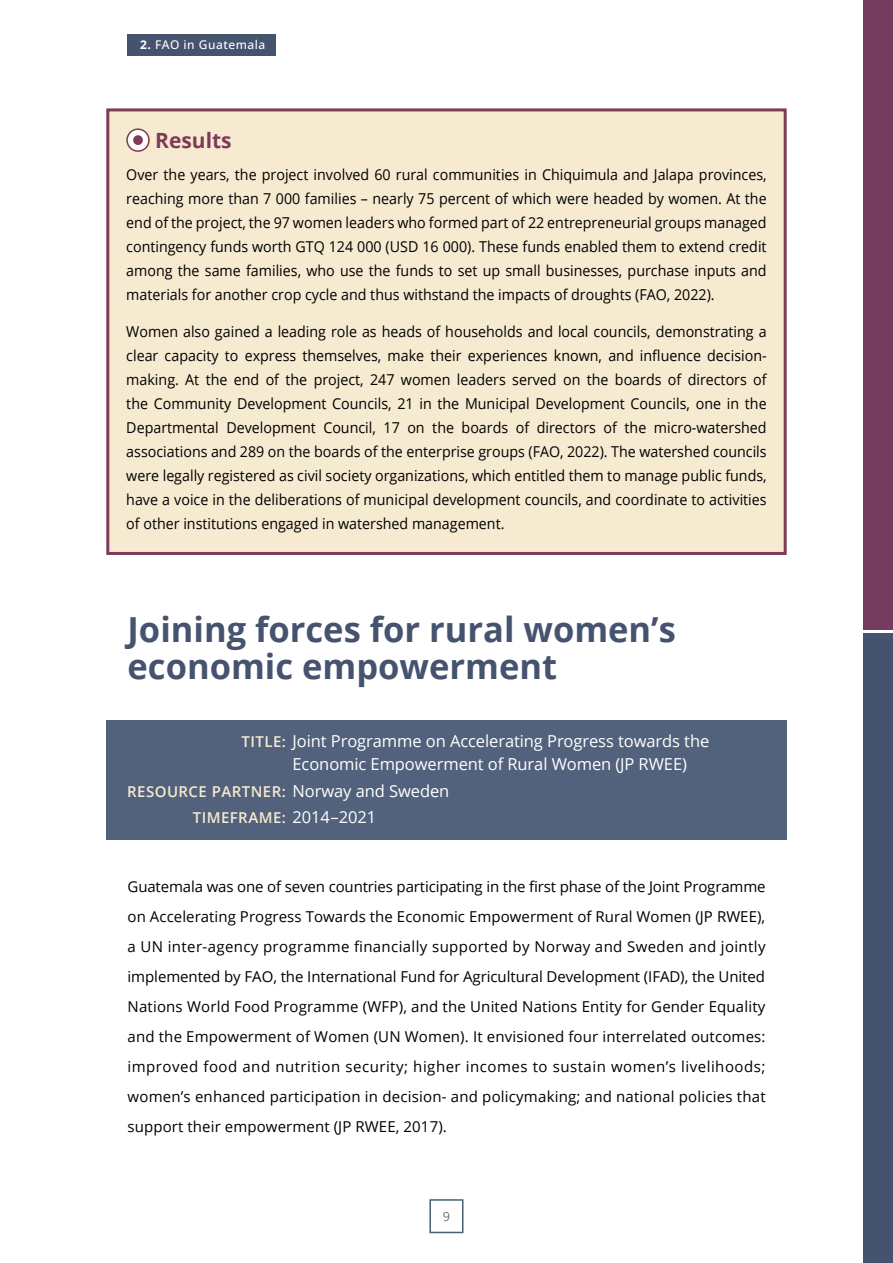
<style>
.page{position:relative;width:893px;height:1263px;background:#fff}
.page>*{position:absolute;margin:0;border:0;box-sizing:border-box;transform-origin:0 0}
.t1{font:700 34.5px/37.5px "Open Sans";color:#45536f}
.t2{font:700 21px "Open Sans";color:#7e3b58}
.t3{font:16.5px/22.5px "Open Sans";letter-spacing:-.005em;color:#fff}
.t4{font:15px/24px "Open Sans";color:#000;text-align:justify;scale:.95 1}
.t5{font:15px/30px "Open Sans";color:#000;text-align:justify}
.t6{font:600 15px/26.7px "Open Sans";letter-spacing:.03em;color:#f6ead0;text-align:center}
.t7{font:12.75px "Open Sans";color:#706f6f}
.t8{font:500 12px "Open Sans";letter-spacing:.04em;color:#fff}
.s1{font-weight:700}
.s2{font-weight:600;font-size:15px;color:#f6ead0}
.s3{font-weight:400;font-size:16.5px;color:#fff}
</style>
<div class="page">
<div style="left:429px;top:1199px;width:34px;height:34px;border:2px solid #46606c"></div>
<div style="left:863px;top:0;width:30px;height:629px;background:#753c5f"></div>
<div style="left:863px;top:634px;width:30px;height:629px;background:#45536f"></div>
<div style="left:128px;top:34px;width:148px;height:21px;background:#45536f"></div>
<div style="left:108px;top:110px;width:677px;height:443px;background:#f6ead0"></div>
<div style="left:127px;top:129px;width:22px;height:22px;background:#fff;border-radius:50%"></div>
<div style="left:126px;top:128px;width:24px;height:24px;border:2px solid #7e3b58;border-radius:50%"></div>
<div style="left:132px;top:134px;width:12px;height:12px;background:#7e3b58;border-radius:50%"></div>
<div style="left:132px;top:134px;width:12px;height:13px;border:2px solid #fff;border-radius:50%"></div>
<div style="left:106px;top:108px;width:681px;height:447px;border:3px solid #7e3b58"></div>
<div style="left:106px;top:721px;width:681px;height:119px;background:#52617c"></div>
<p class="t8" style="left:140px;top:36px;width:126px"><span class="s1">2.</span> FAO in Guatemala</p>
<h2 class="t2" style="left:155px;top:125px;width:78px">Results</h2>
<p class="t4" style="left:126px;top:162px;width:676px">Over the years, the project involved 60 rural communities in Chiquimula and Jalapa provinces, reaching more than 7 000 families – nearly 75 percent of which were headed by women. At the end of the project, the 97 women leaders who formed part of 22 entrepreneurial groups managed contingency funds worth GTQ 124 000 (USD 16 000). These funds enabled them to extend credit among the same families, who use the funds to set up small businesses, purchase inputs and materials for another crop cycle and thus withstand the impacts of droughts (FAO, 2022).</p>
<p class="t4" style="left:126px;top:319px;width:676px">Women also gained a leading role as heads of households and local councils, demonstrating a clear capacity to express themselves, make their experiences known, and influence decision&shy;making. At the end of the project, 247 women leaders served on the boards of directors of the Community Development Councils, 21 in the Municipal Development Councils, one in the Departmental Development Council, 17 on the boards of directors of the micro-watershed associations and 289 on the boards of the enterprise groups (FAO, 2022). The watershed councils were legally registered as civil society organizations, which entitled them to manage public funds, have a voice in the deliberations of municipal development councils, and coordinate to activities of other institutions engaged in watershed management.</p>
<h1 class="t1" style="left:128px;top:609px;width:550px">Joining forces for rural women’s economic empowerment</h1>
<p class="t3" style="left:293px;top:730px;width:418px;text-indent:-51px"><span class="s2">TITLE:</span> Joint Programme on Accelerating Progress towards the<br>Economic Empowerment of Rural Women (JP RWEE)</p>
<p class="t6" style="left:127px;top:777px;width:324px">RESOURCE PARTNER: <span class="s3">Norway and Sweden<br></span>TIMEFRAME: <span class="s3">2014–2021</span></p>
<p class="t5" style="left:128px;top:871px;width:640px">Guatemala was one of seven countries participating in the first phase of the Joint Programme on Accelerating Progress Towards the Economic Empowerment of Rural Women (JP RWEE), a UN inter-agency programme financially supported by Norway and Sweden and jointly implemented by FAO, the International Fund for Agricultural Development (IFAD), the United Nations World Food Programme (WFP), and the United Nations Entity for Gender Equality and the Empowerment of Women (UN Women). It envisioned four interrelated outcomes: improved food and nutrition security; higher incomes to sustain women’s livelihoods; women’s enhanced participation in decision- and policymaking; and national policies that support their empowerment (JP RWEE, 2017).</p>
<p class="t7" style="left:443px;top:1207px;width:9px">9</p>
</div>
